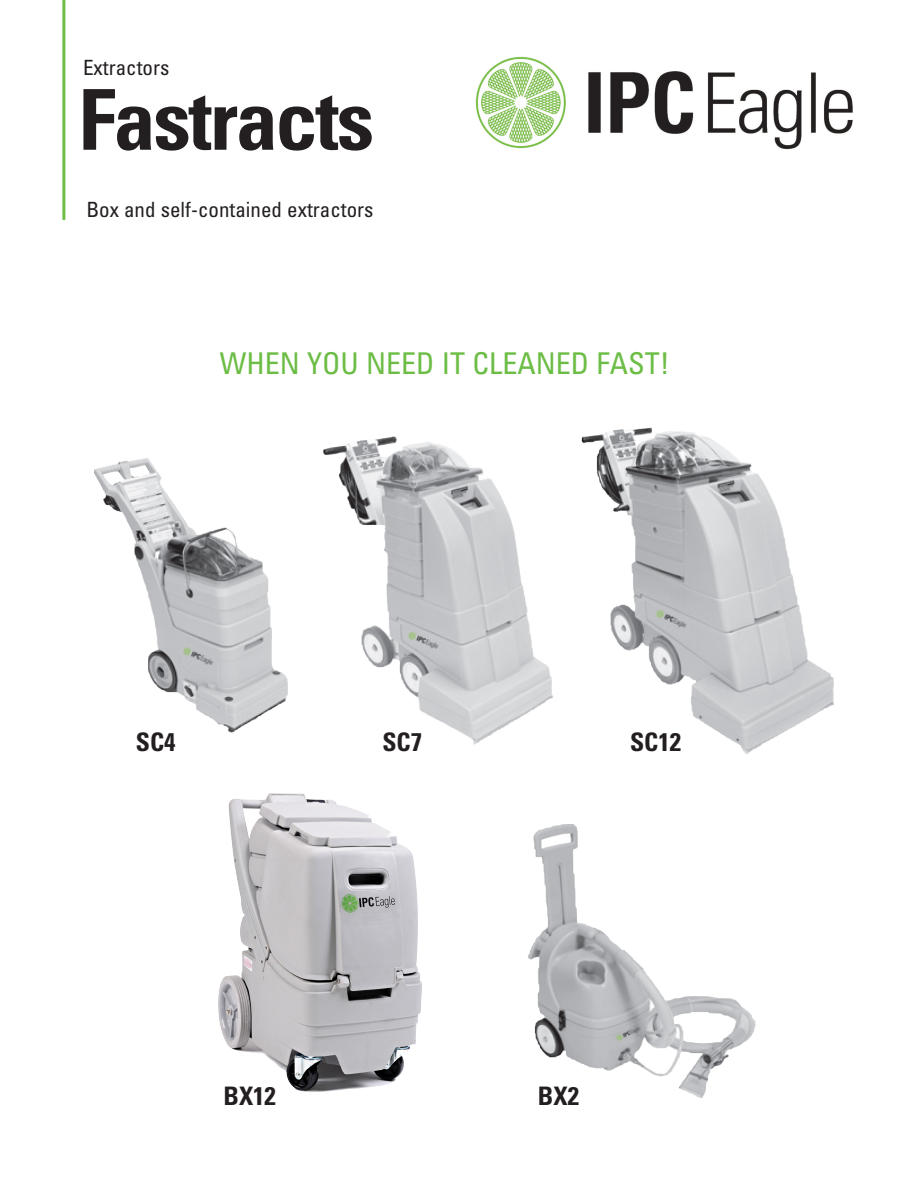
<style>
.page{position:relative;width:918px;height:1188px;background:#fff}
.page>*{position:absolute;margin:0;border:0;box-sizing:border-box;transform-origin:0 0}
.Normale{font:700 condensed 84px "Univers LT Std";letter-spacing:-.025em;color:#231f20}
.t1{font:condensed 30px "Univers LT Std";color:#6cbd45}
.t2{font:700 condensed 25.5px "Univers LT Std";color:#231f20}
.t3{font:condensed 21px "Univers LT Std";color:#231f20}
</style>
<div class="page">
<hr style="left:62px;top:0;width:3px;height:220px;background:#6cbd45">
<img style="left:475px;top:56px;width:378px;height:94px">
<img style="left:94px;top:458px;width:194px;height:276px">
<img style="left:323px;top:436px;width:230px;height:309px">
<img style="left:581px;top:427px;width:252px;height:327px">
<img style="left:218px;top:793px;width:204px;height:299px">
<img style="left:528px;top:824px;width:228px;height:274px">
<p class="t3" style="left:83px;top:54px;width:88px">Extractors</p>
<p class="Normale" style="left:78px;top:68px;width:297px">Fastracts</p>
<p class="t3" style="left:86px;top:196px;width:289px">Box and self-contained extractors</p>
<p class="t1" style="left:220px;top:344px;width:451px">WHEN YOU NEED IT CLEANED FAST!</p>
<p class="t2" style="left:136px;top:726px;width:41px">SC4</p>
<p class="t2" style="left:382px;top:726px;width:41px">SC7</p>
<p class="t2" style="left:630px;top:726px;width:52px">SC12</p>
<p class="t2" style="left:224px;top:1080px;width:54px">BX12</p>
<p class="t2" style="left:538px;top:1080px;width:43px">BX2</p>
</div>
